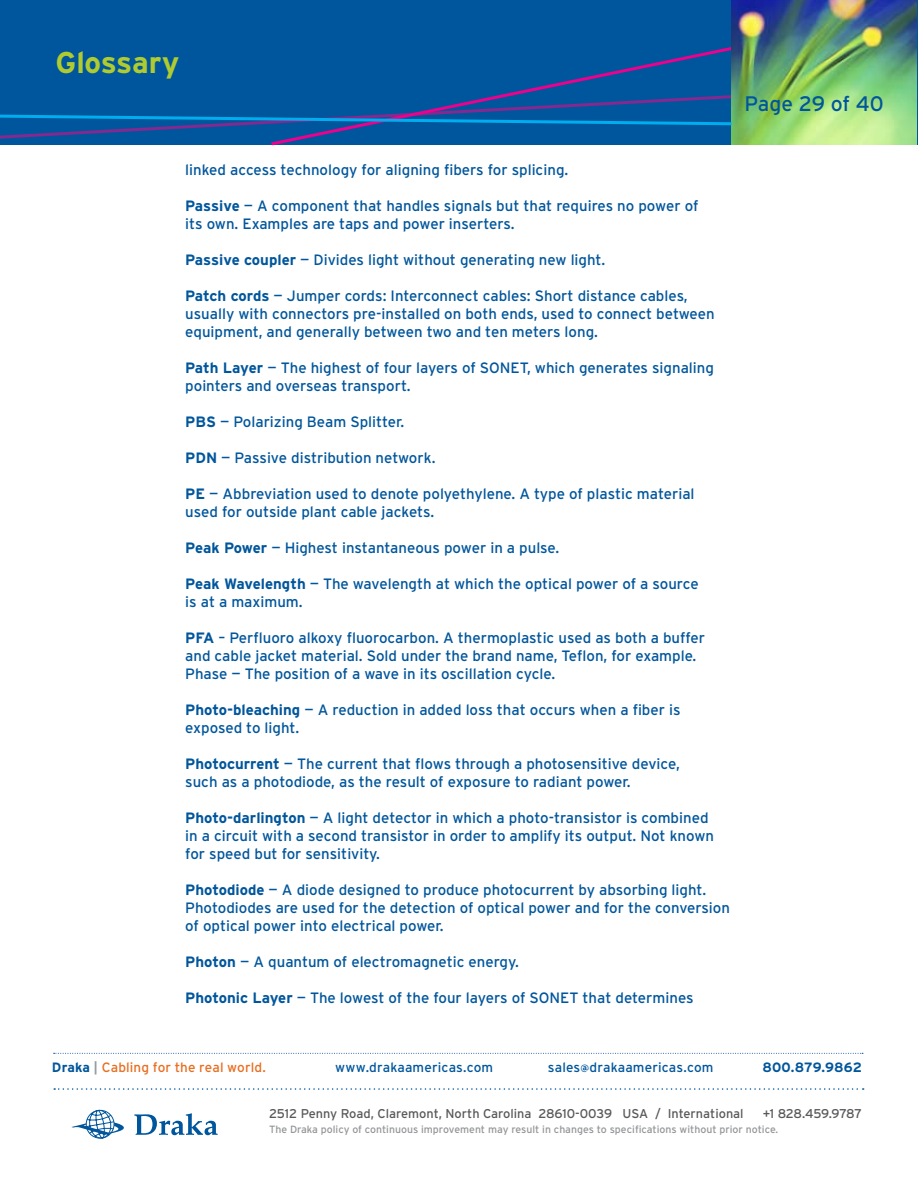
<style>
.page{position:relative;width:918px;height:1188px;background:#fff}
.page>*{position:absolute;margin:0;border:0;box-sizing:border-box;transform-origin:0 0}
.t1{font:700 30px "Interstate";letter-spacing:-.005em;color:#afcb30}
.t2{font:21px "Interstate";letter-spacing:-.005em;color:#00569c}
.t3{font:15px/18px "Interstate";color:#00569c}
.t4{font:13.5px "Interstate";letter-spacing:.01em;color:#00569c}
.t5{font:13.5px "Interstate";letter-spacing:.01em;color:#e96d1f}
.t6{font:700 13.5px "Interstate";letter-spacing:.005em;color:#00569c}
.t7{font:12.75px "Interstate";color:#58595b}
.t8{font:12.75px "Interstate";letter-spacing:-.025em;color:#58595b}
.t9{font:10.5px "Interstate";color:#939598}
.s1{font-weight:700}
.s2{font-weight:700;color:#00569c}
.s3{font-weight:700;color:#939ba1}
.s4{font-weight:700;font-size:10.5px}
</style>
<div class="page">
<div style="left:0;top:0;width:918px;height:145px;background:#00569c"></div>
<svg style="left:271px;top:47px;width:460px;height:99px"></svg>
<img style="left:731px;top:0;width:186px;height:145px">
<svg style="left:0;top:93px;width:738px;height:48px"></svg>
<svg style="left:71px;top:1109px;width:53px;height:30px"></svg>
<svg style="left:134px;top:1113px;width:84px;height:22px"></svg>
<svg style="left:54px;top:1088px;width:810px;height:2px"></svg>
<svg style="left:54px;top:1053px;width:809px;height:1px"></svg>
<h1 class="t1" style="left:55px;top:46px;width:126px">Glossary</h1>
<h2 class="t2" style="left:745px;top:92px;width:141px">Page 29 of 40</h2>
<p class="t3" style="left:185px;top:160px;width:385px">linked access technology for aligning fibers for splicing.</p>
<p class="t3" style="left:185px;top:196px;width:515px"><span class="s1">Passive</span> — A component that handles signals but that requires no power of its own. Examples are taps and power inserters.</p>
<p class="t3" style="left:185px;top:250px;width:422px"><span class="s1">Passive coupler</span> — Divides light without generating new light.</p>
<p class="t3" style="left:185px;top:286px;width:531px"><span class="s1">Patch cords</span> — Jumper cords: Interconnect cables: Short distance cables, usually with connectors pre-installed on both ends, used to connect between equipment, and generally between two and ten meters long.</p>
<p class="t3" style="left:185px;top:358px;width:530px"><span class="s1">Path Layer</span> — The highest of four layers of SONET, which generates signaling pointers and overseas transport.</p>
<p class="t3" style="left:185px;top:412px;width:221px"><span class="s1">PBS</span> — Polarizing Beam Splitter.</p>
<p class="t3" style="left:185px;top:448px;width:252px"><span class="s1">PDN</span> — Passive distribution network.</p>
<p class="t3" style="left:185px;top:484px;width:511px"><span class="s1">PE</span> — Abbreviation used to denote polyethylene. A type of plastic material used for outside plant cable jackets.</p>
<p class="t3" style="left:185px;top:538px;width:376px"><span class="s1">Peak Power</span> — Highest instantaneous power in a pulse.</p>
<p class="t3" style="left:185px;top:574px;width:515px"><span class="s1">Peak Wavelength</span> — The wavelength at which the optical power of a source is at a maximum.</p>
<p class="t3" style="left:185px;top:628px;width:521px"><span class="s1">PFA</span> – Perfluoro alkoxy fluorocarbon. A thermoplastic used as both a buffer and cable jacket material. Sold under the brand name, Teflon, for example.<br>Phase — The position of a wave in its oscillation cycle.</p>
<p class="t3" style="left:185px;top:700px;width:497px"><span class="s1">Photo-bleaching</span> — A reduction in added loss that occurs when a fiber is exposed to light.</p>
<p class="t3" style="left:185px;top:754px;width:496px"><span class="s1">Photocurrent</span> — The current that flows through a photosensitive device, such as a photodiode, as the result of exposure to radiant power.</p>
<p class="t3" style="left:185px;top:808px;width:530px"><span class="s1">Photo-darlington</span> — A light detector in which a photo-transistor is combined in a circuit with a second transistor in order to amplify its output. Not known for speed but for sensitivity.</p>
<p class="t3" style="left:185px;top:880px;width:546px"><span class="s1">Photodiode</span> — A diode designed to produce photocurrent by absorbing light.<br>Photodiodes are used for the detection of optical power and for the conversion of optical power into electrical power.</p>
<p class="t3" style="left:185px;top:952px;width:335px"><span class="s1">Photon</span> — A quantum of electromagnetic energy.</p>
<p class="t3" style="left:185px;top:988px;width:510px"><span class="s1">Photonic Layer</span> — The lowest of the four layers of SONET that determines</p>
<p class="t5" style="left:52px;top:1060px;width:216px"><span class="s2">Draka</span> <span class="s3">|</span> Cabling for the real world.</p>
<p class="t4" style="left:335px;top:1060px;width:159px">www.drakaamericas.com</p>
<p class="t4" style="left:548px;top:1060px;width:167px">sales<span class="s4">@</span>drakaamericas.com</p>
<p class="t6" style="left:762px;top:1060px;width:101px">800.879.9862</p>
<p class="t7" style="left:269px;top:1107px;width:476px">2512 Penny Road, Claremont, North Carolina 28610-0039 USA / International</p>
<p class="t8" style="left:763px;top:1107px;width:101px">+1 828.459.9787</p>
<p class="t9" style="left:269px;top:1124px;width:511px">The Draka policy of continuous improvement may result in changes to specifications without prior notice.</p>
</div>
